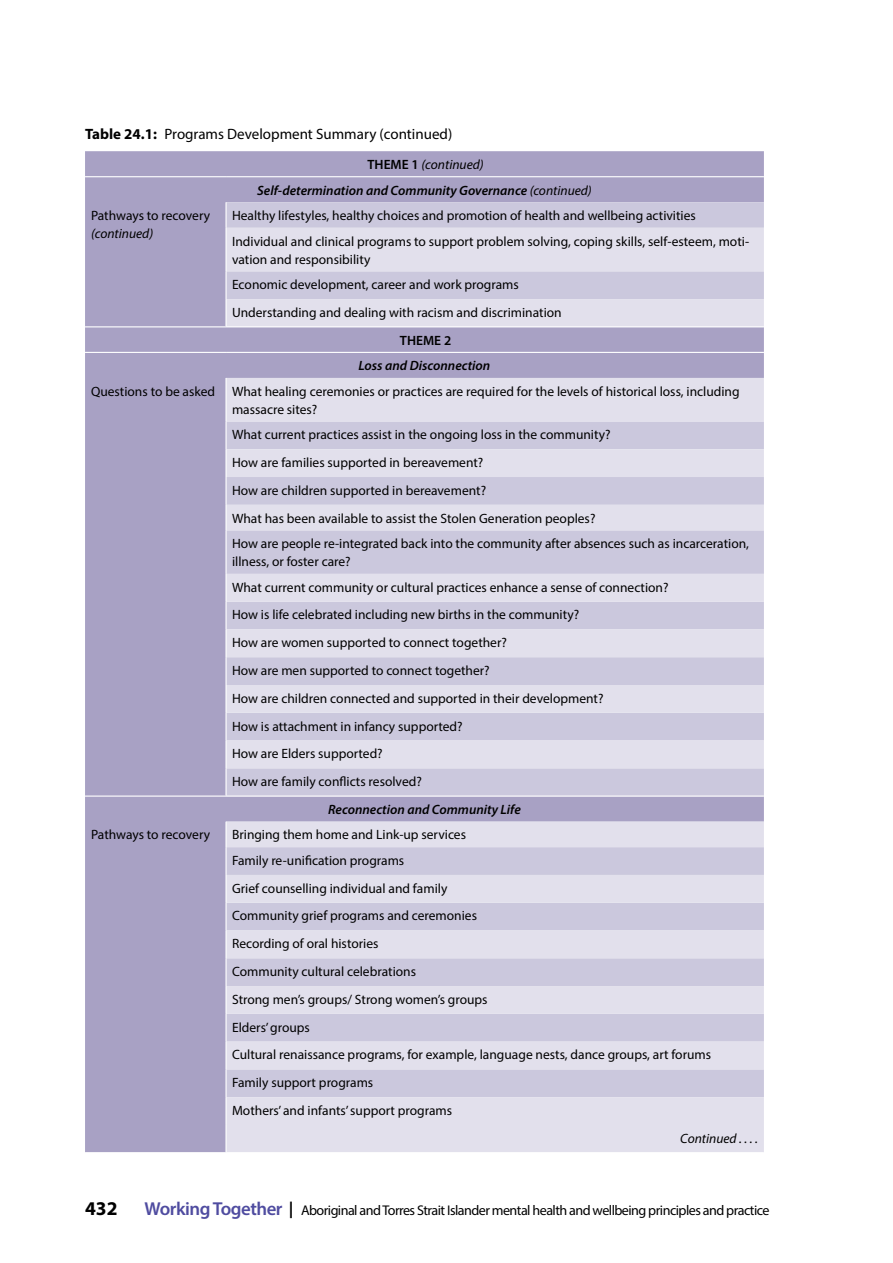
<style>
.page{position:relative;width:893px;height:1263px;background:#fff}
.page>*{position:absolute;margin:0;border:0;box-sizing:border-box;transform-origin:0 0}
.t1{font:700 19.5px "Myriad Pro";color:#000}
.t2{font:15px "Myriad Pro";color:#000}
.t3{font:14.1px "Myriad Pro";letter-spacing:-.04em;color:#000}
.t4{font:13.5px/27.8px "Myriad Pro";color:#000}
.t5{font:italic 600 13.5px/25.5px "Myriad Pro";color:#000;text-align:center}
.t6{font:italic 13.5px "Myriad Pro";color:#000}
.t7{font:600 13.5px "Myriad Pro";color:#000}
.s1{font-weight:700}
.s2{font-style:normal}
.s3{font-weight:400}
.s4{font-weight:600;font-size:18.75px;color:#4f4ca0}
.s5{font-weight:700;font-size:16.5px}
</style>
<div class="page">
<div style="left:85px;top:151px;width:679px;height:1001px;background:#a8a1c4"></div>
<div style="left:227px;top:202px;width:537px;height:26px;background:#cbc8dd"></div>
<svg style="left:226px;top:228px;width:538px;height:924px;background:#d4d1e2"></svg>
<hr style="left:225px;top:1125px;width:2px;height:27px;background:#fff">
<hr style="left:85px;top:176px;width:141px;height:1px;background:#fff">
<hr style="left:226px;top:176px;width:538px;height:1px;background:#fff">
<hr style="left:225px;top:822px;width:2px;height:25px;background:#fff">
<hr style="left:225px;top:847px;width:2px;height:28px;background:#fff">
<hr style="left:225px;top:875px;width:2px;height:28px;background:#fff">
<hr style="left:225px;top:903px;width:2px;height:27px;background:#fff">
<hr style="left:225px;top:930px;width:2px;height:28px;background:#fff">
<hr style="left:225px;top:958px;width:2px;height:28px;background:#fff">
<hr style="left:225px;top:986px;width:2px;height:28px;background:#fff">
<hr style="left:225px;top:1014px;width:2px;height:27px;background:#fff">
<hr style="left:225px;top:1041px;width:2px;height:28px;background:#fff">
<hr style="left:225px;top:1069px;width:2px;height:28px;background:#fff">
<hr style="left:225px;top:505px;width:2px;height:25px;background:#fff">
<hr style="left:225px;top:530px;width:2px;height:44px;background:#fff">
<hr style="left:225px;top:574px;width:2px;height:28px;background:#fff">
<hr style="left:225px;top:602px;width:2px;height:27px;background:#fff">
<hr style="left:225px;top:629px;width:2px;height:28px;background:#fff">
<hr style="left:225px;top:657px;width:2px;height:28px;background:#fff">
<hr style="left:225px;top:685px;width:2px;height:28px;background:#fff">
<hr style="left:225px;top:713px;width:2px;height:27px;background:#fff">
<hr style="left:225px;top:740px;width:2px;height:28px;background:#fff">
<hr style="left:225px;top:768px;width:2px;height:27px;background:#fff">
<hr style="left:226px;top:326px;width:538px;height:1px;background:#fff">
<hr style="left:85px;top:352px;width:141px;height:1px;background:#fff">
<hr style="left:226px;top:352px;width:538px;height:1px;background:#fff">
<hr style="left:85px;top:795px;width:141px;height:2px;background:#fff">
<hr style="left:226px;top:795px;width:538px;height:2px;background:#fff">
<hr style="left:225px;top:378px;width:2px;height:43px;background:#fff">
<hr style="left:225px;top:421px;width:2px;height:28px;background:#fff">
<hr style="left:225px;top:449px;width:2px;height:28px;background:#fff">
<hr style="left:225px;top:477px;width:2px;height:28px;background:#fff">
<hr style="left:225px;top:202px;width:2px;height:26px;background:#fff">
<hr style="left:225px;top:228px;width:2px;height:43px;background:#fff">
<hr style="left:225px;top:271px;width:2px;height:28px;background:#fff">
<hr style="left:225px;top:299px;width:2px;height:27px;background:#fff">
<hr style="left:85px;top:326px;width:141px;height:1px;background:#fff">
<hr style="left:225px;top:1097px;width:2px;height:28px;background:#fff">
<p class="t2" style="left:85px;top:125px;width:369px"><span class="s1">Table 24.1:</span> Programs Development Summary (continued)</p>
<p class="t5" style="left:257px;top:151px;width:336px"><span class="s2">THEME 1</span> <span class="s3">(continued)<br></span>Self-determination and Community Governance <span class="s3">(continued)</span></p>
<p class="t4" style="left:91px;top:201px;width:121px">Pathways to recovery</p>
<p class="t6" style="left:91px;top:225px;width:64px">(continued)</p>
<p class="t4" style="left:232px;top:203px;width:519px;line-height:25.5px">Healthy lifestyles, healthy choices and promotion of health and wellbeing activities<br>Individual and clinical programs to support problem solving, coping skills, self-esteem, moti-</p>
<p class="t4" style="left:232px;top:246px;width:288px;line-height:25.5px">vation and responsibility<br>Economic development, career and work programs</p>
<p class="t4" style="left:232px;top:298px;width:331px">Understanding and dealing with racism and discrimination</p>
<p class="t7" style="left:400px;top:332px;width:53px">THEME 2</p>
<p class="t5" style="left:359px;top:353px;width:133px">Loss and Disconnection</p>
<p class="t4" style="left:232px;top:382px;width:509px;line-height:18px;text-indent:-141px">Questions to be asked What healing ceremonies or practices are required for the levels of historical loss, including massacre sites?</p>
<p class="t4" style="left:232px;top:421px;width:380px">What current practices assist in the ongoing loss in the community?<br>How are families supported in bereavement?<br>How are children supported in bereavement?<br>What has been available to assist the Stolen Generation peoples?</p>
<p class="t4" style="left:232px;top:534px;width:518px;line-height:18px">How are people re-integrated back into the community after absences such as incarceration, illness, or foster care?</p>
<p class="t4" style="left:232px;top:573px;width:438px">What current community or cultural practices enhance a sense of connection?<br>How is life celebrated including new births in the community?<br>How are women supported to connect together?<br>How are men supported to connect together?<br>How are children connected and supported in their development?<br>How is attachment in infancy supported?<br>How are Elders supported?<br>How are family conflicts resolved?</p>
<p class="t5" style="left:328px;top:796px;width:194px">Reconnection and Community Life</p>
<p class="t4" style="left:91px;top:821px;width:121px">Pathways to recovery</p>
<p class="t4" style="left:232px;top:822px;width:236px;line-height:25.5px">Bringing them home and Link-up services<br>Family re-unification programs</p>
<p class="t4" style="left:232px;top:874px;width:481px">Grief counselling individual and family<br>Community grief programs and ceremonies<br>Recording of oral histories<br>Community cultural celebrations<br>Strong men’s groups/ Strong women’s groups<br>Elders’ groups<br>Cultural renaissance programs, for example, language nests, dance groups, art forums Family support programs<br>Mothers’ and infants’ support programs</p>
<p class="t6" style="left:680px;top:1130px;width:79px">Continued . . . .</p>
<h1 class="t1" style="left:85px;top:1196px;width:34px">432</h1>
<p class="t3" style="left:145px;top:1202px;width:626px"><span class="s4">Working Together</span> <span class="s5">|</span> Aboriginal and Torres Strait Islander mental health and wellbeing principles and practice</p>
</div>
